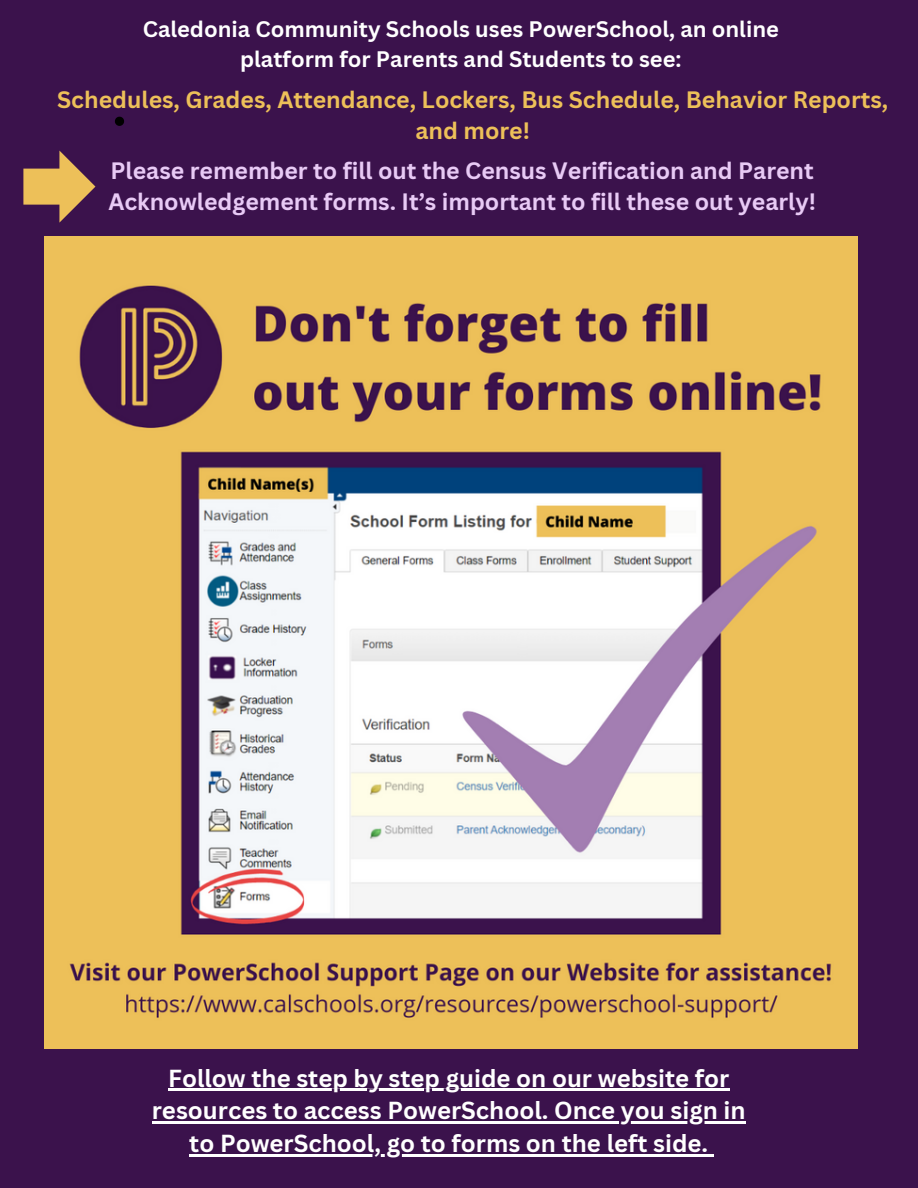
<style>
.page{position:relative;width:918px;height:1188px;background:#3b124c}
.page>*{position:absolute;margin:0;border:0;box-sizing:border-box;transform-origin:0 0}
.t1{font:700 24px/32.7px "Canva Sans";color:#fff;text-align:center}
.t2{font:700 23.1px/31.5px "Canva Sans";color:#e8caf5}
.t3{font:700 23.1px/31.3px "Canva Sans";color:#edc059;text-align:center}
.t4{font:700 21.9px/29.7px "Canva Sans";color:#fff;text-align:center}
</style>
<div class="page">
<img style="left:45px;top:237px;width:812px;height:812px">
<svg style="left:23px;top:151px;width:72px;height:72px"></svg>
<svg style="left:115px;top:117px;width:9px;height:9px"></svg>
<hr style="left:168px;top:1089px;width:561px;height:2px;background:#fff">
<hr style="left:152px;top:1121px;width:594px;height:3px;background:#fff">
<hr style="left:189px;top:1154px;width:519px;height:2px;background:#fff">
<svg style="left:708px;top:1154px;width:6px;height:2px"></svg>
<p class="t4" style="left:143px;top:14px;width:638px">Caledonia Community Schools uses PowerSchool, an online platform for Parents and Students to see:</p>
<p class="t3" style="left:57px;top:83px;width:833px">Schedules, Grades, Attendance, Lockers, Bus Schedule, Behavior Reports, and more!</p>
<p class="t2" style="left:108px;top:154px;width:709px">Please remember to fill out the Census Verification and Parent<br>Acknowledgement forms. It’s important to fill these out yearly!</p>
<p class="t1" style="left:152px;top:1061px;width:595px">Follow the step by step guide on our website for resources to access PowerSchool. Once you sign in to PowerSchool, go to forms on the left side.</p>
</div>
